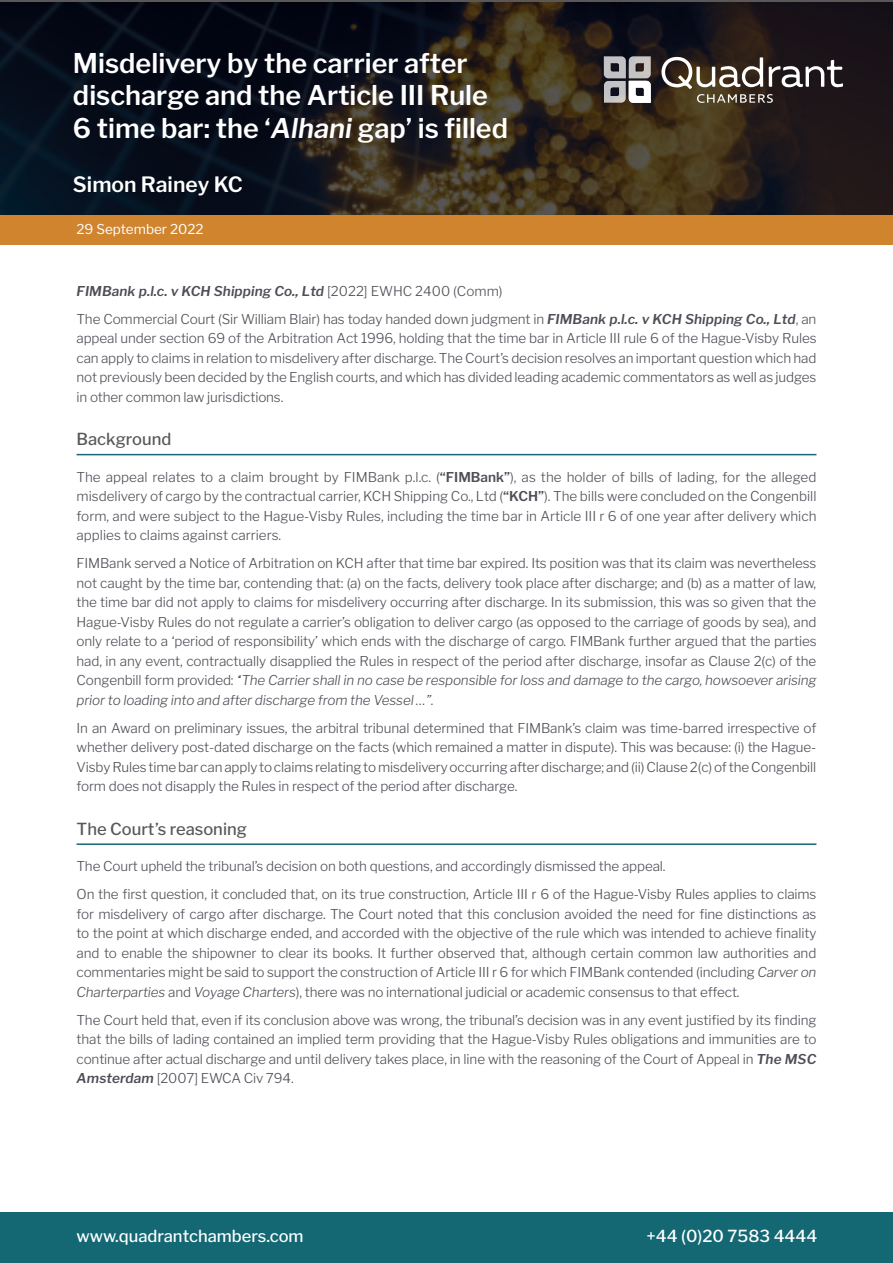
<style>
.page{position:relative;width:893px;height:1263px;background:#fff}
.page>*{position:absolute;margin:0;border:0;box-sizing:border-box;transform-origin:0 0}
.Banner_Heading{font:600 27px/32.4px "Libre Franklin";color:#fff}
.t1{font:600 21px "Libre Franklin";color:#fff}
.t2{font:500 16.5px "Libre Franklin";color:#fff}
.Sub_Head{font:500 16.5px "Libre Franklin";color:#57585a}
.Body{font:300 13.5px/19.5px "Libre Franklin";letter-spacing:-.01em;color:#4d4e56;text-align:justify}
.Body-2{font:italic 600 13.5px "Libre Franklin";letter-spacing:.01em;color:#4d4e56}
.t3{font:13.5px "Libre Franklin";color:#fff}
.s1{font-style:italic}
.s2{font-weight:300;font-style:normal}
.s3{font-weight:600;font-style:italic}
.s4{font-weight:600}
</style>
<div class="page">
<svg style="left:0;top:0;width:893px;height:215px;background:#1d1b1b"></svg>
<div style="left:0;top:1212px;width:893px;height:51px;background:#146873"></div>
<svg style="left:604px;top:56px;width:47px;height:47px"></svg>
<svg style="left:661px;top:56px;width:182px;height:47px;background:#584f48"></svg>
<div style="left:0;top:215px;width:893px;height:29px;background:#d0842e"></div>
<hr style="left:77px;top:454px;width:739px;height:1px;background:#146873">
<hr style="left:77px;top:843px;width:739px;height:2px;background:#146873">
<p class="Banner_Heading" style="left:73px;top:47px;width:437px">Misdelivery by the carrier after discharge and the Article III Rule<br>6 time bar: the ‘<span class="s1">Alhani</span> gap’ is filled</p>
<p class="t1" style="left:73px;top:172px;width:172px">Simon Rainey KC</p>
<p class="t3" style="left:77px;top:221px;width:129px">29 September 2022</p>
<p class="Body-2" style="left:77px;top:283px;width:428px">FIMBank p.l.c. v KCH Shipping Co., Ltd <span class="s2">[2022] EWHC 2400 (Comm)</span></p>
<p class="Body" style="left:77px;top:309px;width:741px">The Commercial Court (Sir William Blair) has today handed down judgment in <span class="s3">FIMBank p.l.c. v KCH Shipping Co., Ltd</span>, an appeal under section 69 of the Arbitration Act 1996, holding that the time bar in Article III rule 6 of the Hague-Visby Rules can apply to claims in relation to misdelivery after discharge. The Court’s decision resolves an important question which had not previously been decided by the English courts, and which has divided leading academic commentators as well as judges in other common law jurisdictions.</p>
<p class="Sub_Head" style="left:77px;top:429px;width:96px">Background</p>
<p class="Body" style="left:77px;top:467px;width:741px">The appeal relates to a claim brought by FIMBank p.l.c. (<span class="s4">“FIMBank”</span>), as the holder of bills of lading, for the alleged misdelivery of cargo by the contractual carrier, KCH Shipping Co., Ltd (<span class="s4">“KCH”</span>). The bills were concluded on the Congenbill form, and were subject to the Hague-Visby Rules, including the time bar in Article III r 6 of one year after delivery which applies to claims against carriers.</p>
<p class="Body" style="left:77px;top:554px;width:741px">FIMBank served a Notice of Arbitration on KCH after that time bar expired. Its position was that its claim was nevertheless not caught by the time bar, contending that: (a) on the facts, delivery took place after discharge; and (b) as a matter of law, the time bar did not apply to claims for misdelivery occurring after discharge. In its submission, this was so given that the Hague-Visby Rules do not regulate a carrier’s obligation to deliver cargo (as opposed to the carriage of goods by sea), and only relate to a ‘period of responsibility’ which ends with the discharge of cargo. FIMBank further argued that the parties had, in any event, contractually disapplied the Rules in respect of the period after discharge, insofar as Clause 2(c) of the Congenbill form provided: <span class="s1">“The Carrier shall in no case be responsible for loss and damage to the cargo, howsoever arising prior to loading into and after discharge from the Vessel …”.</span></p>
<p class="Body" style="left:77px;top:718px;width:741px">In an Award on preliminary issues, the arbitral tribunal determined that FIMBank’s claim was time-barred irrespective of whether delivery post-dated discharge on the facts (which remained a matter in dispute). This was because: (i) the Hague-Visby Rules time bar can apply to claims relating to misdelivery occurring after discharge; and (ii) Clause 2(c) of the Congenbill form does not disapply the Rules in respect of the period after discharge.</p>
<p class="Sub_Head" style="left:77px;top:819px;width:172px">The Court’s reasoning</p>
<p class="Body" style="left:77px;top:857px;width:590px">The Court upheld the tribunal’s decision on both questions, and accordingly dismissed the appeal.</p>
<p class="Body" style="left:77px;top:885px;width:741px">On the first question, it concluded that, on its true construction, Article III r 6 of the Hague-Visby Rules applies to claims for misdelivery of cargo after discharge. The Court noted that this conclusion avoided the need for fine distinctions as to the point at which discharge ended, and accorded with the objective of the rule which was intended to achieve finality and to enable the shipowner to clear its books. It further observed that, although certain common law authorities and commentaries might be said to support the construction of Article III r 6 for which FIMBank contended (including <span class="s1">Carver on Charterparties</span> and <span class="s1">Voyage Charters</span>), there was no international judicial or academic consensus to that effect.</p>
<p class="Body" style="left:77px;top:1010px;width:741px">The Court held that, even if its conclusion above was wrong, the tribunal’s decision was in any event justified by its finding that the bills of lading contained an implied term providing that the Hague-Visby Rules obligations and immunities are to continue after actual discharge and until delivery takes place, in line with the reasoning of the Court of Appeal in <span class="s3">The MSC Amsterdam</span> [2007] EWCA Civ 794.</p>
<p class="t2" style="left:77px;top:1226px;width:229px">www.quadrantchambers.com</p>
<p class="t2" style="left:647px;top:1226px;width:172px">+44 (0)20 7583 4444</p>
</div>
